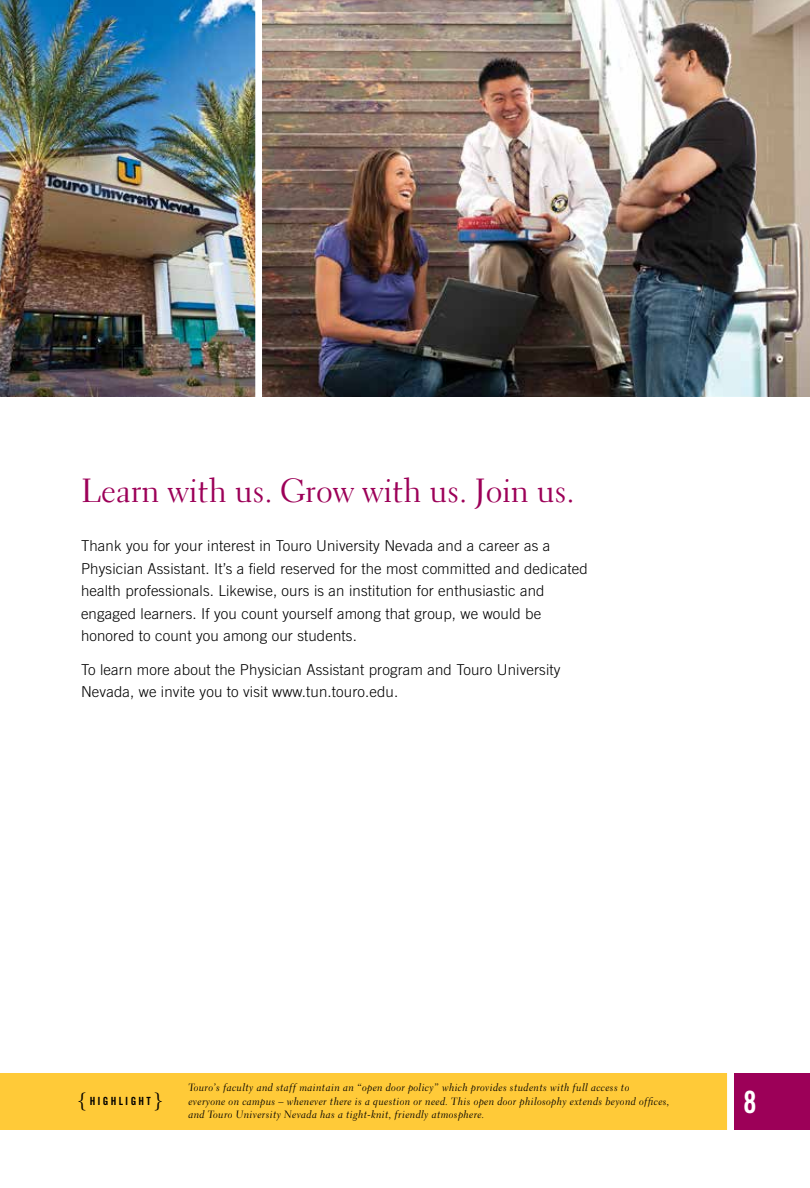
<style>
.page{position:relative;width:810px;height:1188px;background:#fff}
.page>*{position:absolute;margin:0;border:0;box-sizing:border-box;transform-origin:0 0}
.t1{font:33px "Transitional 521 BT Roman A";letter-spacing:-.01em;color:#9c0058}
.t2{font:30.75px "Trade Gothic LT Std Bd Cn 20";color:#fff}
.t3{font:300 15px/22.5px "Trade Gothic LT Std";letter-spacing:.01em;color:#000}
.t4{font:11.25px "Trade Gothic LT Std Bd Cn 20";letter-spacing:.2em;color:#000}
.t5{font:10.5px/13.5px "Transitional 521 BT Cursive A";letter-spacing:.02em;color:#000}
.s1{font-family:"Transitional 521 BT Cursive A";font-size:21px}
</style>
<div class="page">
<img style="left:0;top:0;width:255px;height:397px">
<img style="left:262px;top:0;width:548px;height:397px">
<div style="left:0;top:1073px;width:731px;height:57px;background:#ffca38"></div>
<div style="left:731px;top:1073px;width:79px;height:57px;background:#9c0058"></div>
<div style="left:727px;top:1062px;width:7px;height:82px;background:#fff"></div>
<h1 class="t1" style="left:81px;top:470px;width:495px">Learn with us. Grow with us. Join us.</h1>
<p class="t3" style="left:81px;top:534px;width:508px">Thank you for your interest in Touro University Nevada and a career as a Physician Assistant. It’s a field reserved for the most committed and dedicated health professionals. Likewise, ours is an institution for enthusiastic and engaged learners. If you count yourself among that group, we would be honored to count you among our students.</p>
<p class="t3" style="left:81px;top:658px;width:481px">To learn more about the Physician Assistant program and Touro University<br>Nevada, we invite you to visit www.tun.touro.edu.</p>
<p class="t5" style="left:188px;top:1081px;width:483px">Touro’s faculty and staff maintain an “open door policy” which provides students with full access to<br>everyone on campus – whenever there is a question or need. This open door philosophy extends beyond offices, and Touro University Nevada has a tight-knit, friendly atmosphere.</p>
<p class="t4" style="left:77px;top:1095px;width:88px"><span class="s1">{</span>HIGHLIGHT<span class="s1">}</span></p>
<h2 class="t2" style="left:743px;top:1083px;width:15px">8</h2>
</div>
